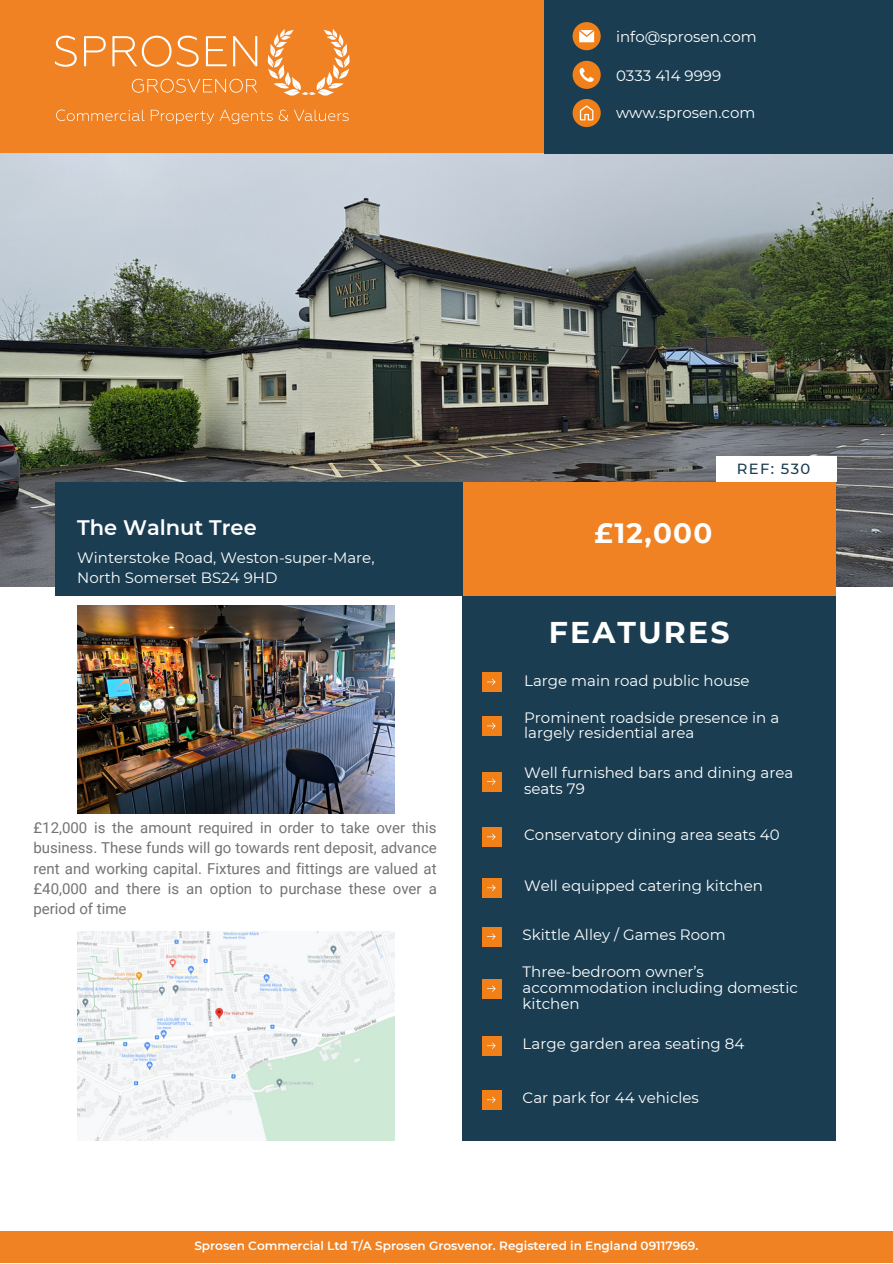
<style>
.page{position:relative;width:893px;height:1264px;background:#fff}
.page>*{position:absolute;margin:0;border:0;box-sizing:border-box;transform-origin:0 0}
.t1{font:700 30px "Montserrat";letter-spacing:.07em;color:#fff}
.t2{font:700 27.9px "Montserrat";color:#fff}
.t3{font:600 21px "Montserrat";color:#fff}
.t4{font:15px/15.8px "Montserrat";color:#fff}
.t5{font:15px/20.2px "Roboto";color:#737373;text-align:justify}
.t6{font:500 14.7px "Montserrat";letter-spacing:.095em;color:#1a3d51}
.t7{font:600 12px "Montserrat";color:#fff}
</style>
<div class="page">
<img style="left:0;top:153px;width:892px;height:433px">
<div style="left:0;top:0;width:544px;height:153px;background:#f08223"></div>
<div style="left:545px;top:0;width:347px;height:153px;background:#1a3d51"></div>
<div style="left:462px;top:482px;width:373px;height:114px;background:#f08223"></div>
<div style="left:462px;top:596px;width:373px;height:544px;background:#1a3d51"></div>
<div style="left:55px;top:482px;width:407px;height:114px;background:#1a3d51"></div>
<div style="left:715px;top:456px;width:121px;height:26px;background:#fff"></div>
<div style="left:482px;top:672px;width:19px;height:19px;background:#f08017"></div>
<svg style="left:487px;top:678px;width:8px;height:7px"></svg>
<div style="left:482px;top:716px;width:19px;height:19px;background:#f08017"></div>
<svg style="left:487px;top:722px;width:8px;height:7px"></svg>
<div style="left:482px;top:772px;width:19px;height:19px;background:#f08017"></div>
<svg style="left:487px;top:778px;width:8px;height:7px"></svg>
<div style="left:482px;top:827px;width:19px;height:19px;background:#f08017"></div>
<svg style="left:487px;top:833px;width:8px;height:7px"></svg>
<div style="left:482px;top:878px;width:19px;height:19px;background:#f08017"></div>
<svg style="left:487px;top:884px;width:8px;height:7px"></svg>
<div style="left:482px;top:927px;width:19px;height:19px;background:#f08017"></div>
<svg style="left:487px;top:933px;width:8px;height:6px"></svg>
<div style="left:482px;top:979px;width:19px;height:19px;background:#f08017"></div>
<svg style="left:487px;top:985px;width:8px;height:6px"></svg>
<div style="left:0;top:1230px;width:892px;height:32px;background:#f08223"></div>
<svg style="left:55px;top:29px;width:294px;height:95px"></svg>
<svg style="left:572px;top:22px;width:28px;height:28px"></svg>
<svg style="left:572px;top:61px;width:28px;height:28px"></svg>
<svg style="left:572px;top:99px;width:28px;height:28px"></svg>
<img style="left:77px;top:932px;width:317px;height:207px">
<img style="left:77px;top:605px;width:317px;height:208px">
<div style="left:482px;top:1036px;width:19px;height:19px;background:#f08017"></div>
<svg style="left:487px;top:1042px;width:8px;height:6px"></svg>
<div style="left:482px;top:1090px;width:19px;height:19px;background:#f08017"></div>
<svg style="left:487px;top:1096px;width:8px;height:7px"></svg>
<p class="t4" style="left:616px;top:28px;width:142px">info@sprosen.com</p>
<p class="t4" style="left:616px;top:68px;width:107px">0333 414 9999</p>
<p class="t4" style="left:616px;top:104px;width:141px">www.sprosen.com</p>
<p class="t3" style="left:77px;top:515px;width:181px">The Walnut Tree</p>
<p class="t4" style="left:77px;top:547px;width:299px;line-height:20.2px">Winterstoke Road, Weston-super-Mare,<br>North Somerset BS24 9HD</p>
<p class="t5" style="left:33px;top:817px;width:405px">£12,000 is the amount required in order to take over this business. These funds will go towards rent deposit, advance rent and working capital. Fixtures and fittings are valued at £40,000 and there is an option to purchase these over a period of time</p>
<p class="t2" style="left:594px;top:515px;width:119px">£12,000</p>
<p class="t6" style="left:736px;top:459px;width:75px">REF: 530</p>
<p class="t1" style="left:549px;top:613px;width:182px">FEATURES</p>
<p class="t4" style="left:524px;top:672px;width:227px">Large main road public house</p>
<p class="t4" style="left:524px;top:709px;width:256px">Prominent roadside presence in a largely residential area</p>
<p class="t4" style="left:524px;top:765px;width:271px">Well furnished bars and dining area seats 79</p>
<p class="t4" style="left:524px;top:827px;width:257px">Conservatory dining area seats 40</p>
<p class="t4" style="left:524px;top:878px;width:240px">Well equipped catering kitchen</p>
<p class="t4" style="left:522px;top:926px;width:204px">Skittle Alley / Games Room</p>
<p class="t4" style="left:522px;top:964px;width:277px">Three-bedroom owner’s accommodation including domestic kitchen</p>
<p class="t4" style="left:522px;top:1036px;width:223px">Large garden area seating 84</p>
<p class="t4" style="left:522px;top:1090px;width:178px">Car park for 44 vehicles</p>
<p class="t7" style="left:194px;top:1237px;width:505px">Sprosen Commercial Ltd T/A Sprosen Grosvenor. Registered in England 09117969.</p>
</div>
